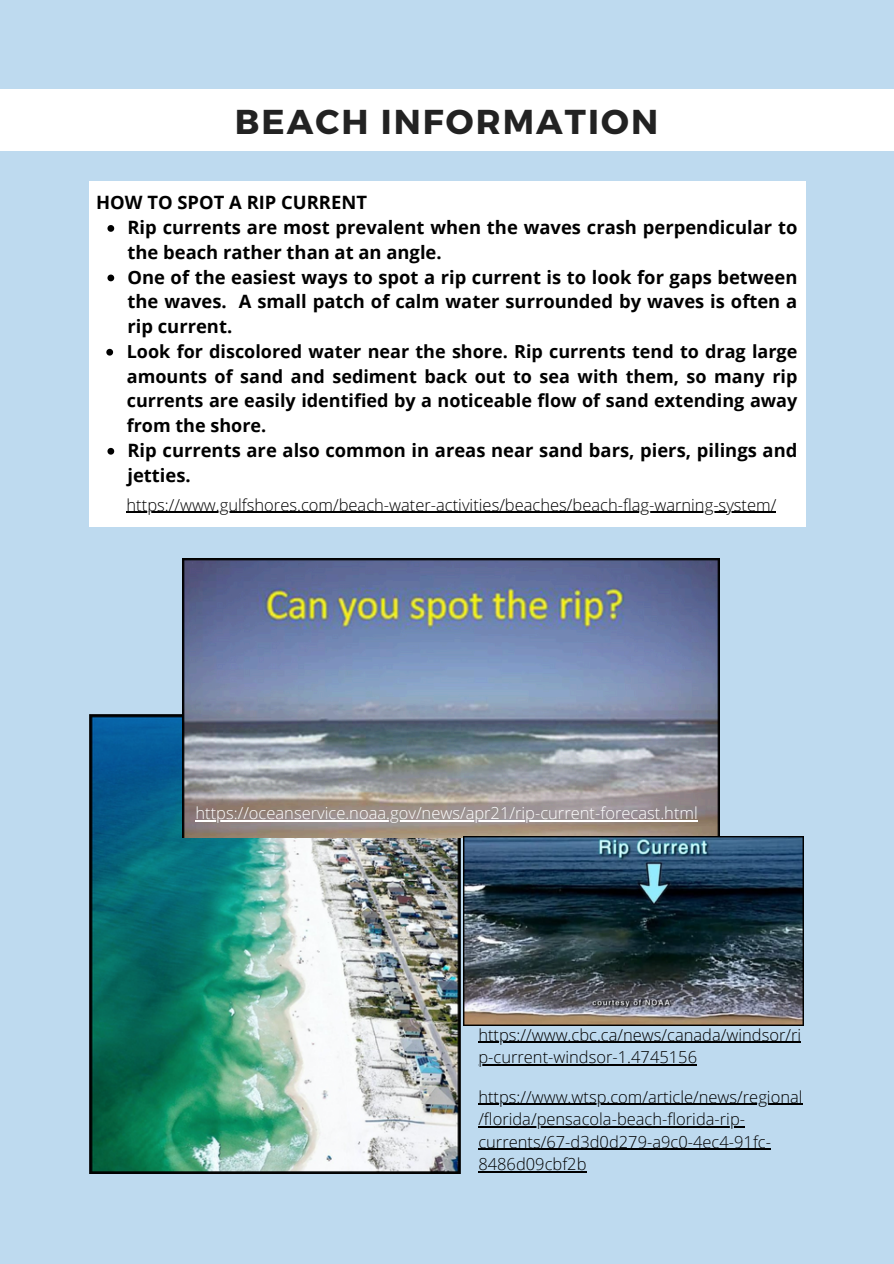
<style>
.page{position:relative;width:894px;height:1264px;background:#fff}
.page>*{position:absolute;margin:0;border:0;box-sizing:border-box;transform-origin:0 0}
.t1{font:700 34.5px "Montserrat";letter-spacing:.06em;color:#222}
.t2{font:700 18.45px/24.8px "Open Sans";color:#000}
.t3{font:700 18px/24.8px "Open Sans";color:#000;text-align:justify}
.t4{font:300 16.5px/22.5px "Open Sans";color:#000}
.t5{font:300 16.5px "Open Sans";color:#fff}
</style>
<div class="page">
<div style="left:0;top:0;width:893px;height:1263px;background:#bedaef"></div>
<div style="left:0;top:89px;width:893px;height:62px;background:#fff"></div>
<img style="left:89px;top:714px;width:372px;height:459px">
<img style="left:183px;top:558px;width:536px;height:279px">
<hr style="left:195px;top:820px;width:502px;height:1px;background:#fff">
<img style="left:464px;top:836px;width:339px;height:189px">
<hr style="left:478px;top:1041px;width:323px;height:1px;background:#000">
<hr style="left:478px;top:1064px;width:219px;height:1px;background:#000">
<hr style="left:478px;top:1103px;width:324px;height:1px;background:#000">
<hr style="left:478px;top:1126px;width:267px;height:1px;background:#000">
<hr style="left:478px;top:1148px;width:293px;height:1px;background:#000">
<hr style="left:478px;top:1171px;width:108px;height:1px;background:#000">
<div style="left:89px;top:181px;width:716px;height:345px;background:#fff"></div>
<svg style="left:107px;top:225px;width:7px;height:7px"></svg>
<svg style="left:107px;top:274px;width:7px;height:7px"></svg>
<svg style="left:106px;top:349px;width:7px;height:6px"></svg>
<svg style="left:107px;top:448px;width:7px;height:6px"></svg>
<hr style="left:126px;top:511px;width:650px;height:2px;background:#000">
<p class="t1" style="left:235px;top:99px;width:425px">BEACH INFORMATION</p>
<p class="t2" style="left:96px;top:190px;width:272px">HOW TO SPOT A RIP CURRENT</p>
<p class="t2" style="left:127px;top:214px;width:671px">Rip currents are most prevalent when the waves crash perpendicular to the beach rather than at an angle.</p>
<p class="t2" style="left:127px;top:264px;width:671px;text-align:justify">One of the easiest ways to spot a rip current is to look for gaps between the waves. A small patch of calm water surrounded by waves is often a rip current.</p>
<p class="t3" style="left:127px;top:338px;width:672px">Look for discolored water near the shore. Rip currents tend to drag large amounts of sand and sediment back out to sea with them, so many rip currents are easily identified by a noticeable flow of sand extending away from the shore.</p>
<p class="t2" style="left:127px;top:437px;width:671px">Rip currents are also common in areas near sand bars, piers, pilings and jetties.</p>
<p class="t4" style="left:126px;top:493px;width:651px">https://www.gulfshores.com/beach-water-activities/beaches/beach-flag-warning-system/</p>
<h1 class="t5" style="left:195px;top:801px;width:503px">https://oceanservice.noaa.gov/news/apr21/rip-current-forecast.html</h1>
<h2 class="t4" style="left:478px;top:1022px;width:324px">https://www.cbc.ca/news/canada/windsor/ri</h2>
<p class="t4" style="left:478px;top:1045px;width:220px">p-current-windsor-1.4745156</p>
<p class="t4" style="left:478px;top:1084px;width:325px">https://www.wtsp.com/article/news/regional</p>
<p class="t4" style="left:478px;top:1107px;width:294px">/florida/pensacola-beach-florida-rip&shy;currents/67-d3d0d279-a9c0-4ec4-91fc-<br>8486d09cbf2b</p>
</div>
